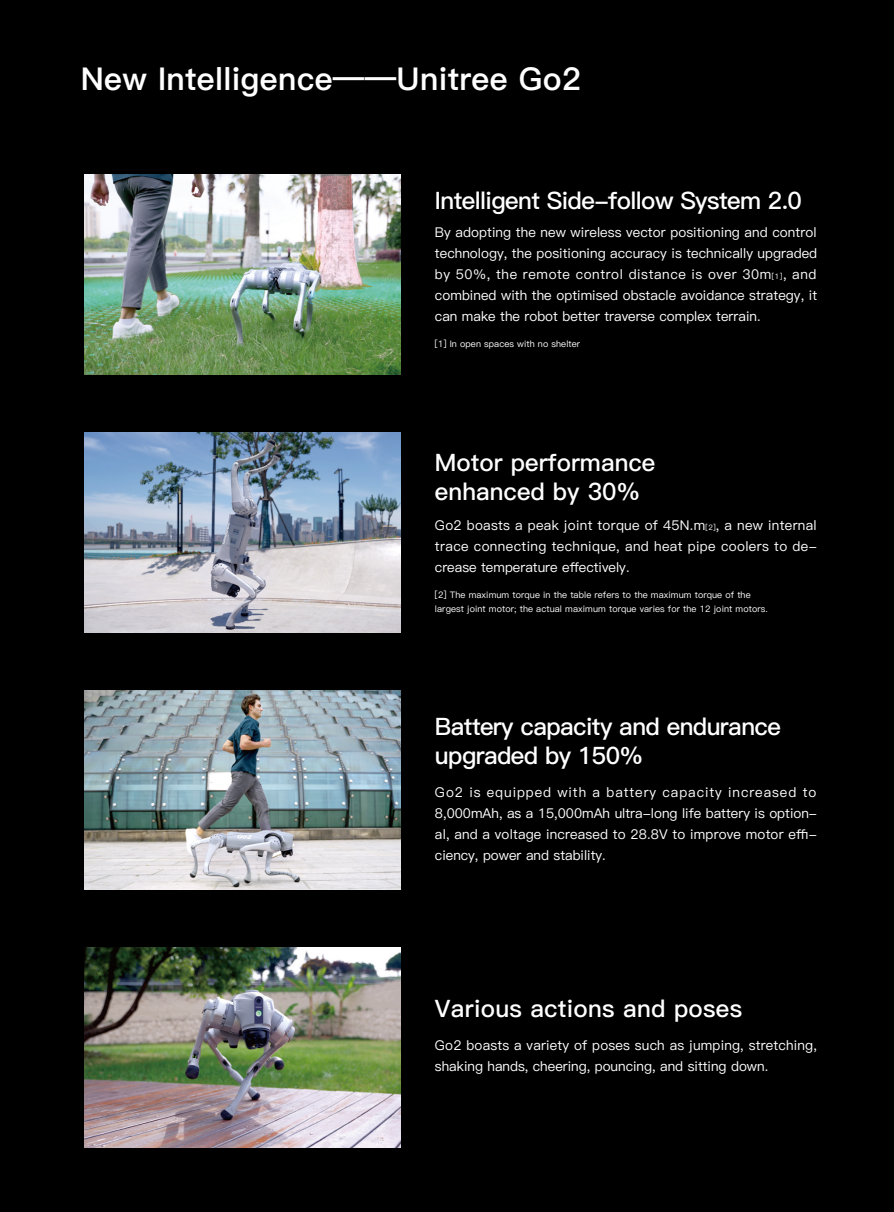
<style>
.page{position:relative;width:894px;height:1212px;background:#fff}
.page>*{position:absolute;margin:0;border:0;box-sizing:border-box;transform-origin:0 0}
.t1{font:31.5px "Ping Fang SC Heavy";letter-spacing:.01em;color:#fff}
.t2{font:24px/28.8px "Ping Fang SC Bold";letter-spacing:-.025em;color:#fff}
.t3{font:24px/28.8px "Ping Fang SC Bold";color:#fff}
.t4{font:24px "Ping Fang SC Bold";letter-spacing:.01em;color:#fff}
.t5{font:13.5px/21px "Ping Fang SC Medium";color:#fff;text-align:justify}
.t6{font:9px/13.5px "Ping Fang SC Medium";letter-spacing:.01em;color:#fff}
.s1{font-size:7.5px}
</style>
<div class="page">
<div style="left:0;top:0;width:893px;height:1212px;background:#000"></div>
<img style="left:84px;top:175px;width:316px;height:200px">
<img style="left:84px;top:432px;width:316px;height:200px">
<img style="left:84px;top:947px;width:316px;height:200px">
<img style="left:84px;top:690px;width:316px;height:200px">
<h1 class="t1" style="left:81px;top:60px;width:501px">New Intelligence——Unitree Go2</h1>
<h2 class="t2" style="left:435px;top:187px;width:368px">Intelligent Side-follow System 2.0</h2>
<p class="t5" style="left:435px;top:222px;width:383px">By adopting the new wireless vector positioning and control technology, the positioning accuracy is technically upgraded by 50%, the remote control distance is over 30m<span class="s1">[1]</span>, and combined with the optimised obstacle avoidance strategy, it can make the robot better traverse complex terrain.</p>
<p class="t6" style="left:435px;top:337px;width:147px">[1] In open spaces with no shelter</p>
<h2 class="t3" style="left:435px;top:448px;width:222px">Motor performance enhanced by 30%</h2>
<p class="t5" style="left:435px;top:515px;width:383px">Go2 boasts a peak joint torque of 45N.m<span class="s1">[2]</span>, a new internal trace connecting technique, and heat pipe coolers to de&shy;crease temperature effectively.</p>
<p class="t6" style="left:435px;top:588px;width:334px">[2] The maximum torque in the table refers to the maximum torque of the largest joint motor; the actual maximum torque varies for the 12 joint motors.</p>
<h2 class="t2" style="left:435px;top:713px;width:347px">Battery capacity and endurance upgraded by 150%</h2>
<p class="t5" style="left:435px;top:781px;width:383px">Go2 is equipped with a battery capacity increased to 8,000mAh, as a 15,000mAh ultra-long life battery is option&shy;al, and a voltage increased to 28.8V to improve motor effi&shy;ciency, power and stability.</p>
<h2 class="t4" style="left:435px;top:994px;width:309px">Various actions and poses</h2>
<p class="t5" style="left:435px;top:1035px;width:383px">Go2 boasts a variety of poses such as jumping, stretching, shaking hands, cheering, pouncing, and sitting down.</p>
</div>
